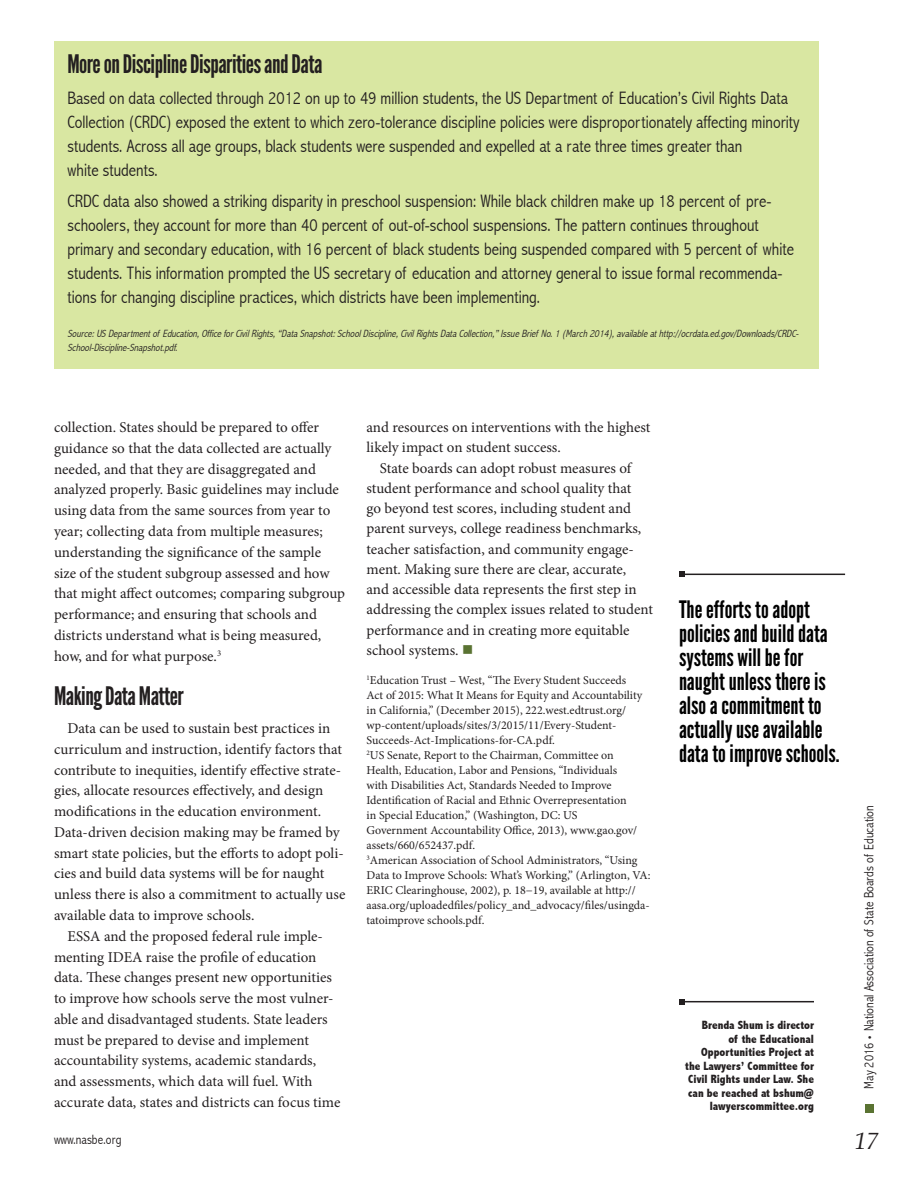
<style>
.page{position:relative;width:918px;height:1188px;background:#fff}
.page>*{position:absolute;margin:0;border:0;box-sizing:border-box;transform-origin:0 0}
.t1{font:25.5px "League Gothic";letter-spacing:-.02em;color:#231f20}
.t2{font:24px/24px "League Gothic";color:#000}
.t3{font:italic 24px "Palatino";color:#231f20}
.t4{font:300 condensed 18px/24px "Abadi";color:#231f20}
.t5{font:15px/20.9px "Minion Pro";color:#231f20}
.t6{font:300 condensed 13.5px "Abadi";color:#231f20}
.t7{font:12px/15px "Minion Pro";color:#231f20}
.t8{font:800 condensed 12px/13.5px "Abadi";color:#231f20;text-align:right}
.t9{font:italic 300 condensed 10.5px/14.4px "Abadi";color:#231f20}
.s1{color:#5a7332}
.s2{font-size:10.5px}
</style>
<div class="page">
<div style="left:865px;top:1105px;width:8px;height:8px;background:#5a7332"></div>
<div style="left:54px;top:41px;width:765px;height:327px;background:#d9e7a2"></div>
<hr style="left:682px;top:1001px;width:132px;height:1px;background:#231f20">
<svg style="left:679px;top:999px;width:6px;height:6px"></svg>
<hr style="left:682px;top:574px;width:163px;height:1px;background:#231f20">
<svg style="left:679px;top:571px;width:6px;height:6px"></svg>
<p class="t1" style="left:68px;top:50px;width:257px">More on Discipline Disparities and Data</p>
<p class="t4" style="left:68px;top:86px;width:733px">Based on data collected through 2012 on up to 49 million students, the US Department of Education’s Civil Rights Data Collection (CRDC) exposed the extent to which zero-tolerance discipline policies were disproportionately affecting minority students. Across all age groups, black students were suspended and expelled at a rate three times greater than<br>white students.</p>
<p class="t4" style="left:68px;top:189px;width:728px">CRDC data also showed a striking disparity in preschool suspension: While black children make up 18 percent of pre&shy;schoolers, they account for more than 40 percent of out-of-school suspensions. The pattern continues throughout primary and secondary education, with 16 percent of black students being suspended compared with 5 percent of white students. This information prompted the US secretary of education and attorney general to issue formal recommenda&shy;tions for changing discipline practices, which districts have been implementing.</p>
<p class="t9" style="left:68px;top:326px;width:735px">Source:USDepartmentof Education,OfficeforCivilRights,“DataSnapshot:SchoolDiscipline,CivilRightsDataCollection,”IssueBrief No.1 (March2014),availableathttp://ocrdata.ed.gov/Downloads/CRDC-<br>School-Discipline-Snapshot.pdf.</p>
<p class="t5" style="left:54px;top:417px;width:293px">collection. States should be prepared to offer guidance so that the data collected are actually needed, and that they are disaggregated and analyzed properly. Basic guidelines may include using data from the same sources from year to year; collecting data from multiple measures; understanding the significance of the sample size of the student subgroup assessed and how that might affect outcomes; comparing subgroup performance; and ensuring that schools and districts understand what is being measured, how, and for what purpose.<sup>3</sup></p>
<p class="t1" style="left:54px;top:682px;width:131px">Making Data Matter</p>
<p class="t5" style="left:68px;top:718px;width:264px">Data can be used to sustain best practices in</p>
<p class="t5" style="left:54px;top:739px;width:290px">curriculum and instruction, identify factors that</p>
<p class="t5" style="left:54px;top:759px;width:289px">contribute to inequities, identify effective strate-</p>
<p class="t5" style="left:54px;top:780px;width:271px">gies, allocate resources effectively, and design</p>
<p class="t5" style="left:54px;top:801px;width:269px">modifications in the education environment.</p>
<p class="t5" style="left:54px;top:822px;width:288px">Data-driven decision making may be framed by</p>
<p class="t5" style="left:54px;top:842px;width:291px">smart state policies, but the efforts to adopt poli-</p>
<p class="t5" style="left:54px;top:863px;width:272px">cies and build data systems will be for naught</p>
<p class="t5" style="left:54px;top:884px;width:293px">unless there is also a commitment to actually use</p>
<p class="t5" style="left:54px;top:905px;width:202px">available data to improve schools.</p>
<p class="t5" style="left:68px;top:926px;width:257px">ESSA and the proposed federal rule imple-</p>
<p class="t5" style="left:54px;top:946px;width:264px">menting IDEA raise the profile of education</p>
<p class="t5" style="left:54px;top:967px;width:280px">data. These changes present new opportunities</p>
<p class="t5" style="left:54px;top:988px;width:281px">to improve how schools serve the most vulner-</p>
<p class="t5" style="left:54px;top:1009px;width:275px">able and disadvantaged students. State leaders</p>
<p class="t5" style="left:54px;top:1029px;width:257px">must be prepared to devise and implement</p>
<p class="t5" style="left:54px;top:1050px;width:264px">accountability systems, academic standards,</p>
<p class="t5" style="left:54px;top:1071px;width:260px">and assessments, which data will fuel. With</p>
<p class="t5" style="left:54px;top:1092px;width:288px">accurate data, states and districts can focus time</p>
<p class="t5" style="left:366px;top:417px;width:285px">and resources on interventions with the highest</p>
<p class="t5" style="left:366px;top:437px;width:196px">likely impact on student success.</p>
<p class="t5" style="left:380px;top:457px;width:253px">State boards can adopt robust measures of</p>
<p class="t5" style="left:366px;top:478px;width:266px">student performance and school quality that</p>
<p class="t5" style="left:366px;top:498px;width:266px">go beyond test scores, including student and</p>
<p class="t5" style="left:366px;top:518px;width:276px">parent surveys, college readiness benchmarks,</p>
<p class="t5" style="left:366px;top:538px;width:269px">teacher satisfaction, and community engage-</p>
<p class="t5" style="left:366px;top:559px;width:261px">ment. Making sure there are clear, accurate,</p>
<p class="t5" style="left:366px;top:579px;width:272px">and accessible data represents the first step in</p>
<p class="t5" style="left:366px;top:599px;width:288px">addressing the complex issues related to student</p>
<p class="t5" style="left:366px;top:619px;width:265px">performance and in creating more equitable</p>
<p class="t5" style="left:366px;top:640px;width:108px">school systems. <span class="s1">■</span></p>
<p class="t7" style="left:366px;top:673px;width:286px"><sup>1</sup>Education Trust – West, “The Every Student Succeeds<br>Act of 2015: What It Means for Equity and Accountability in California,” (December 2015), 222.west.edtrust.org/ wp-content/uploads/sites/3/2015/11/Every-Student-Succeeds-Act-Implications-for-CA.pdf.<br><sup>2</sup>US Senate, Report to the Chairman, Committee on Health, Education, Labor and Pensions, “Individuals<br>with Disabilities Act, Standards Needed to Improve Identification of Racial and Ethnic Overrepresentation<br>in Special Education,” (Washington, DC: US<br>Government Accountability Office, 2013), www.gao.gov/ assets/660/652437.pdf.<br><sup>3</sup>American Association of School Administrators, “Using Data to Improve Schools: What’s Working,” (Arlington, VA:<br>ERIC Clearinghouse, 2002), p. 18−19, available at http:// aasa.org/uploadedfiles/policy_and_advocacy/files/usingda&shy;tatoimprove schools.pdf.</p>
<p class="t2" style="left:679px;top:598px;width:162px">The efforts to adopt policies and build data systems will be for naught unless there is also a commitment to actually use available data to improve schools.</p>
<p class="t8" style="left:685px;top:1018px;width:130px">Brenda Shum is director<br>of the Educational<br>Opportunities Project at the Lawyers’ Committee for<br>Civil Rights under Law. She can be reached at bshum@ lawyerscommittee.org</p>
<p class="t6" style="left:861px;top:1089px;width:285px;rotate:-90deg">May 2016 <span class="s2">•</span> National Association of State Boards of Education</p>
<p class="t6" style="left:54px;top:1132px;width:69px">www.nasbe.org</p>
<p class="t3" style="left:855px;top:1120px;width:25px">17</p>
</div>
